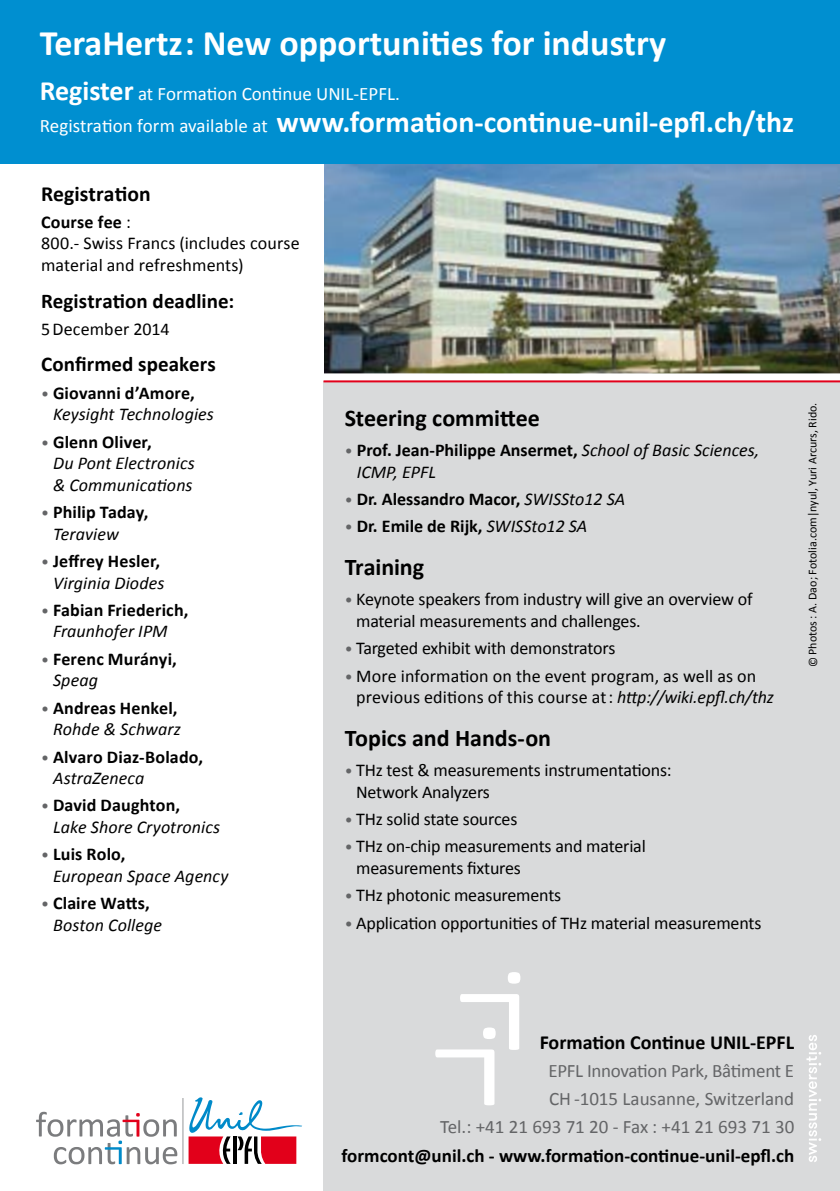
<style>
.page{position:relative;width:840px;height:1191px;background:#fff}
.page>*{position:absolute;margin:0;border:0;box-sizing:border-box;transform-origin:0 0}
.t1{font:700 36px "Calibri";color:#fff}
.t2{font:700 30px "Calibri";color:#fff}
.t3{font:700 24px "Calibri";color:#000}
.t4{font:700 21.6px "Calibri";letter-spacing:.005em;color:#000}
.t5{font:700 21px "Calibri";letter-spacing:.005em;color:#000}
.t6{font:700 20px "Calibri";color:#000}
.t7{font:19px/28px "Calibri";color:#646567;text-align:right}
.t8{font:700 19px "Calibri";color:#000}
.t9{font:19px "Calibri";color:#fff}
.t10{font:18px/21.6px "Calibri";letter-spacing:-.01em;color:#000}
.t11{font:italic 18px/21.6px "Calibri";letter-spacing:.005em;color:#000}
.t12{font:700 18px/21.6px "Calibri";letter-spacing:.01em;color:#000}
.t13{font:12px "Calibri";color:#000}
.s1{font-weight:700;font-size:28px}
.s2{font-weight:400;font-size:19px}
.s3{font-weight:700}
.s4{font-style:normal;font-size:16px;color:#646567}
.s5{font-weight:700;font-style:normal}
.s6{font-weight:400;font-size:16px;color:#646567}
.s7{font-weight:400;font-style:italic}
.s8{font-size:16px;color:#646567}
.s9{font-style:italic}
</style>
<div class="page">
<img style="left:323px;top:163px;width:516px;height:210px">
<div style="left:323px;top:381px;width:516px;height:810px;background:#d9dadb"></div>
<div style="left:0;top:0;width:839px;height:163px;background:#008fd0"></div>
<svg style="left:435px;top:972px;width:85px;height:133px"></svg>
<hr style="left:323px;top:380px;width:516px;height:2px;background:#e2001a">
<hr style="left:182px;top:1098px;width:1px;height:66px;background:#b1b3b4">
<svg style="left:36px;top:1111px;width:141px;height:53px"></svg>
<svg style="left:188px;top:1097px;width:114px;height:66px"></svg>
<svg style="left:806px;top:1035px;width:14px;height:127px"></svg>
<h1 class="t1" style="left:40px;top:21px;width:627px">TeraHertz: New opportunities for industry</h1>
<p class="t9" style="left:40px;top:82px;width:361px"><span class="s1">Register</span> at Formation Continue UNIL-EPFL.</p>
<h2 class="t2" style="left:40px;top:103px;width:755px"><span class="s2">Registration form available at</span> www.formation-continue-unil-epfl.ch/thz</h2>
<p class="t4" style="left:41px;top:179px;width:111px">Registration</p>
<p class="t10" style="left:41px;top:211px;width:260px"><span class="s3">Course fee</span> :<br>800.- Swiss Francs (includes course material and refreshments)</p>
<p class="t5" style="left:41px;top:287px;width:194px">Registration deadline:</p>
<p class="t10" style="left:41px;top:318px;width:130px">5December 2014</p>
<p class="t5" style="left:41px;top:351px;width:176px">Confirmed speakers</p>
<p class="t11" style="left:53px;top:381px;width:162px;text-indent:-12px"><span class="s4">•</span> <span class="s5">Giovanni d’Amore,<br></span>Keysight Technologies</p>
<p class="t11" style="left:53px;top:430px;width:143px;text-indent:-12px"><span class="s4">•</span> <span class="s5">Glenn Oliver,<br></span>Du Pont Electronics &amp; Communications</p>
<p class="t12" style="left:53px;top:501px;width:97px;text-indent:-12px"><span class="s6">•</span> Philip Taday,<br><span class="s7">Teraview</span></p>
<p class="t12" style="left:41px;top:550px;width:125px;text-align:right"><span class="s6">•</span> Jeffrey Hesler,<br><span class="s7">Virginia Diodes</span></p>
<p class="t12" style="left:41px;top:599px;width:149px;text-align:center"><span class="s6">•</span> Fabian Friederich,<br><span class="s7">Fraunhofer IPM</span></p>
<p class="t12" style="left:53px;top:648px;width:125px;text-indent:-12px"><span class="s6">•</span> Ferenc Murányi,<br><span class="s7">Speag</span></p>
<p class="t12" style="left:41px;top:697px;width:141px;text-align:right"><span class="s6">•</span> Andreas Henkel,<br><span class="s7">Rohde &amp; Schwarz</span></p>
<p class="t12" style="left:53px;top:745px;width:151px;text-indent:-12px"><span class="s6">•</span> Alvaro Diaz-Bolado,<br><span class="s7">AstraZeneca</span></p>
<p class="t11" style="left:53px;top:794px;width:169px;text-indent:-12px"><span class="s4">•</span> <span class="s5">David Daughton,<br></span>Lake Shore Cryotronics</p>
<p class="t11" style="left:53px;top:843px;width:177px;text-indent:-12px"><span class="s4">•</span> <span class="s5">Luis Rolo,<br></span>European Space Agency</p>
<p class="t11" style="left:53px;top:891px;width:111px;text-indent:-12px"><span class="s4">•</span> <span class="s5">Claire Watts,<br></span>Boston College</p>
<h3 class="t3" style="left:344px;top:403px;width:196px">Steering committee</h3>
<p class="t11" style="left:356px;top:438px;width:403px;text-indent:-12px"><span class="s4">•</span> <span class="s5">Prof. Jean-Philippe Ansermet,</span> School of Basic Sciences,<br>ICMP, EPFL</p>
<p class="t12" style="left:344px;top:488px;width:282px"><span class="s6">•</span> Dr. Alessandro Macor, <span class="s7">SWISSto12 SA</span></p>
<p class="t12" style="left:344px;top:515px;width:244px"><span class="s6">•</span> Dr. Emile de Rijk, <span class="s7">SWISSto12 SA</span></p>
<h3 class="t3" style="left:344px;top:552px;width:81px">Training</h3>
<p class="t10" style="left:356px;top:588px;width:397px;text-indent:-11px"><span class="s8">•</span> Keynote speakers from industry will give an overview of material measurements and challenges.</p>
<p class="t10" style="left:344px;top:637px;width:272px"><span class="s8">•</span> Targeted exhibit with demonstrators</p>
<p class="t10" style="left:356px;top:665px;width:419px;text-indent:-11px"><span class="s8">•</span> More information on the event program, as well as on previous editions of this course at: <span class="s9">http://wiki.epfl.ch/thz</span></p>
<h3 class="t3" style="left:344px;top:723px;width:208px">Topics and Hands-on</h3>
<p class="t10" style="left:356px;top:759px;width:317px;text-indent:-11px"><span class="s8">•</span> THz test &amp; measurements instrumentations:<br>Network Analyzers</p>
<p class="t10" style="left:344px;top:808px;width:174px"><span class="s8">•</span> THz solid state sources</p>
<p class="t10" style="left:356px;top:835px;width:291px;text-indent:-11px"><span class="s8">•</span> THz on-chip measurements and material measurements fixtures</p>
<p class="t10" style="left:344px;top:884px;width:218px"><span class="s8">•</span> THz photonic measurements</p>
<p class="t10" style="left:344px;top:912px;width:418px"><span class="s8">•</span> Application opportunities of THz material measurements</p>
<p class="t13" style="left:804px;top:667px;width:266px;rotate:-90deg">© Photos : A. Dao; Fotolia.com|nyul, Yuri Arcurs, Rido.</p>
<p class="t6" style="left:539px;top:1030px;width:256px">Formation Continue UNIL-EPFL</p>
<p class="t7" style="left:440px;top:1057px;width:355px">EPFL Innovation Park, Bâtiment E<br>CH -1015 Lausanne, Switzerland<br>Tel.: +41 21 693 71 20 - Fax : +41 21 693 71 30</p>
<p class="t8" style="left:341px;top:1143px;width:454px">formcont@unil.ch - www.formation-continue-unil-epfl.ch</p>
</div>
